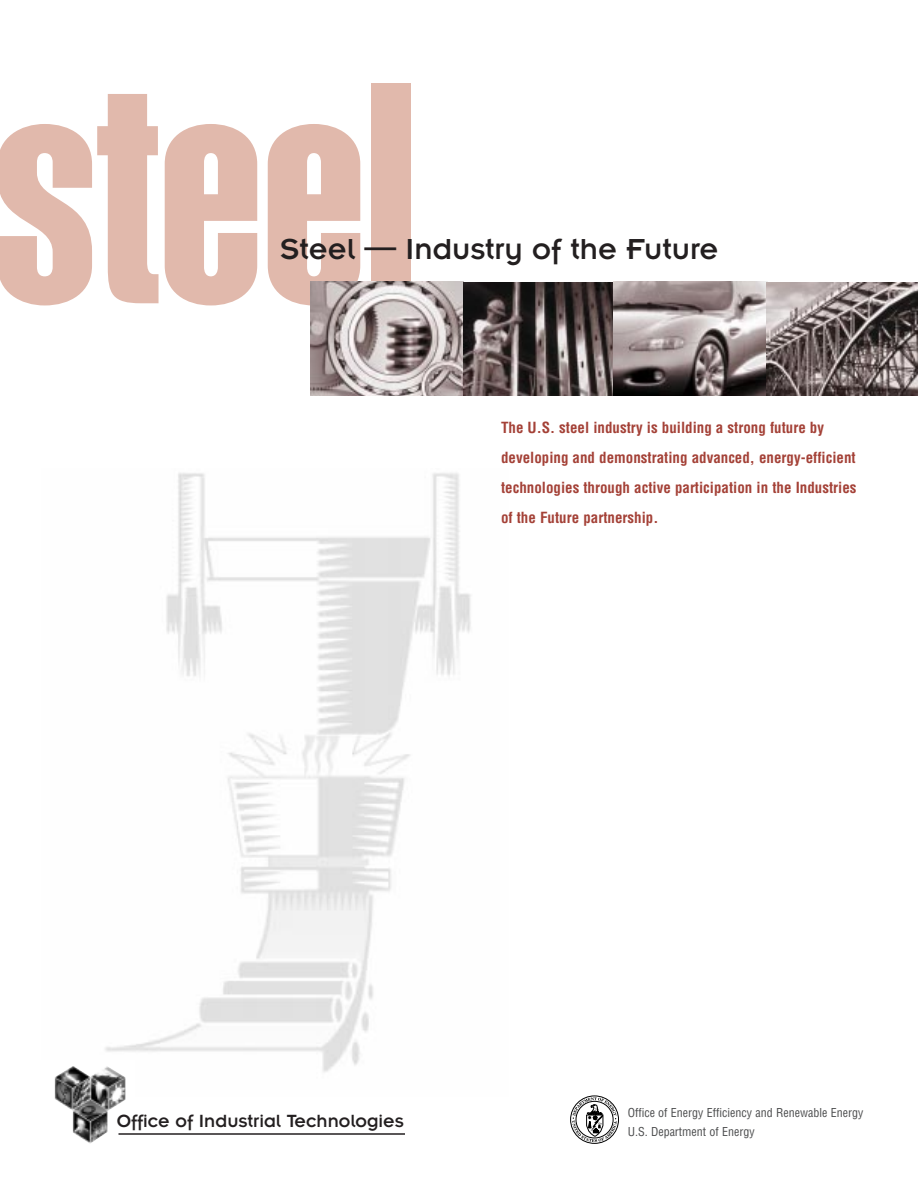
<style>
.page{position:relative;width:918px;height:1188px;background:#fff}
.page>*{position:absolute;margin:0;border:0;box-sizing:border-box;transform-origin:0 0}
.t1{font:309.6px "Helvetica Extra Compressed";color:#e1b9ac}
.t2{font:31.8px "Insignia";color:#231f20}
.t3{font:19.35px "Insignia";color:#231f20}
.t4{font:700 condensed 15px/30px "Helvetica";color:#a44137}
.t5{font:condensed 12px/19.5px "Helvetica";color:#4b4c4d}
</style>
<div class="page">
<img style="left:105px;top:473px;width:366px;height:599px">
<div style="left:40px;top:1060px;width:95px;height:94px;background:#fff"></div>
<img style="left:54px;top:1066px;width:71px;height:78px">
<img style="left:310px;top:282px;width:153px;height:113px">
<svg style="left:463px;top:282px;width:151px;height:113px;background:#564c4b"></svg>
<img style="left:614px;top:282px;width:152px;height:113px">
<svg style="left:766px;top:282px;width:152px;height:113px;background:#7b7070"></svg>
<svg style="left:570px;top:1095px;width:49px;height:49px"></svg>
<hr style="left:118px;top:1133px;width:287px;height:2px;background:#231f20">
<h1 class="t1" style="left:-7px;top:83px;width:425px">steel</h1>
<h2 class="t2" style="left:280px;top:239px;width:440px">Steel — Industry of the Future</h2>
<p class="t4" style="left:501px;top:414px;width:357px">The U.S. steel industry is building a strong future by developing and demonstrating advanced, energy-efficient technologies through active participation in the Industries of the Future partnership.</p>
<p class="t3" style="left:117px;top:1115px;width:288px">Office of Industrial Technologies</p>
<p class="t5" style="left:628px;top:1103px;width:237px">Office of Energy Efficiency and Renewable Energy<br>U.S. Department of Energy</p>
</div>
